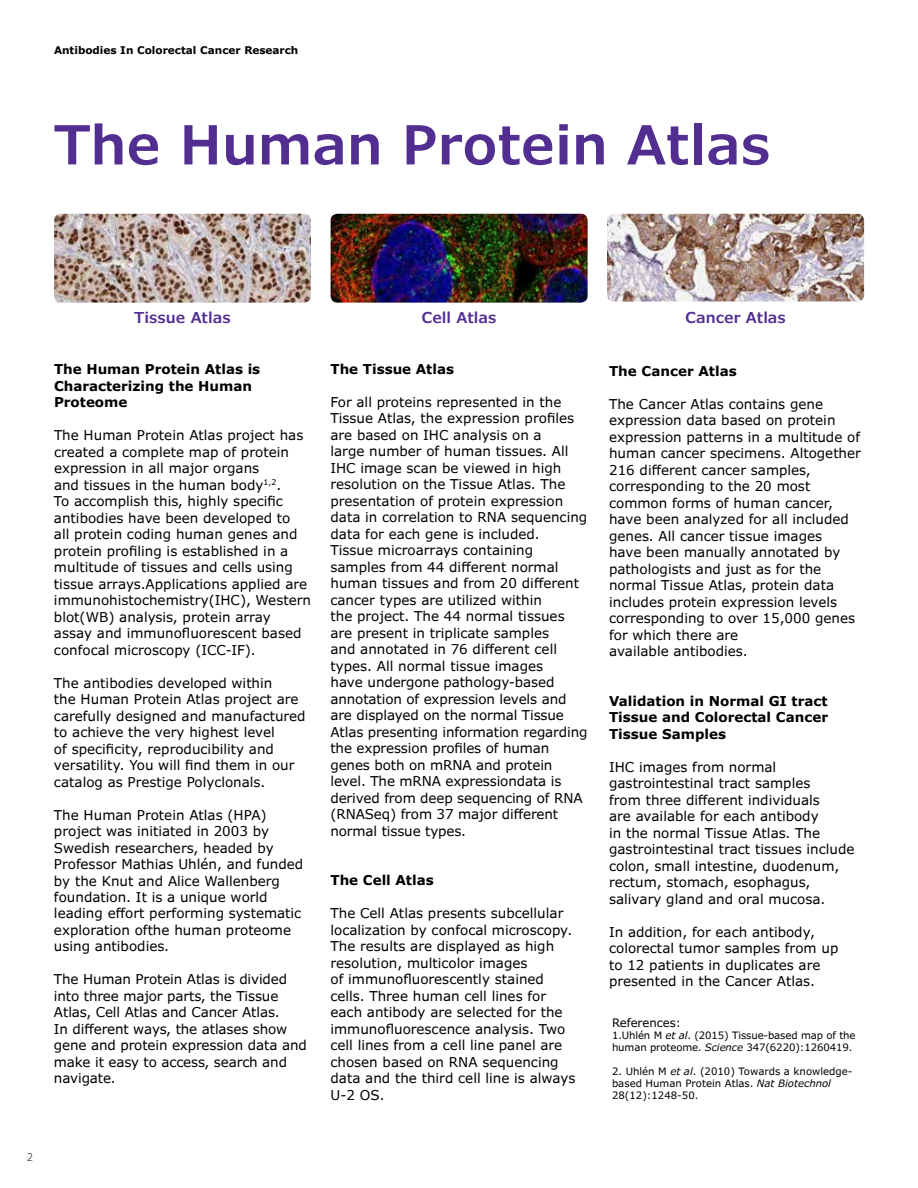
<style>
.page{position:relative;width:918px;height:1188px;background:#fff}
.page>*{position:absolute;margin:0;border:0;box-sizing:border-box;transform-origin:0 0}
.t1{font:600 54px "Verdana Pro";color:#522e91}
.t2{font:600 15px "Verdana Pro";color:#522e91}
.t3{font:13.5px/16.5px "Verdana Pro";color:#000}
.t4{font:700 13.5px/16.5px "Verdana Pro";color:#000}
.t5{font:11.7px "Verdana Pro";color:#000}
.t6{font:700 10.5px "Verdana Pro";color:#000}
.t7{font:300 10.5px "Verdana Pro";color:#000}
.t8{font:10.2px/12px "Verdana Pro";letter-spacing:-.005em;color:#000}
.s1{font-style:italic}
</style>
<div class="page">
<img style="left:54px;top:214px;width:257px;height:89px">
<img style="left:331px;top:214px;width:257px;height:89px">
<img style="left:607px;top:214px;width:257px;height:88px">
<p class="t6" style="left:54px;top:43px;width:246px">Antibodies In Colorectal Cancer Research</p>
<h1 class="t1" style="left:54px;top:110px;width:719px">The Human Protein Atlas</h1>
<p class="t7" style="left:27px;top:1150px;width:7px">2</p>
<p class="t2" style="left:134px;top:308px;width:98px">Tissue Atlas</p>
<p class="t2" style="left:422px;top:308px;width:76px">Cell Atlas</p>
<p class="t2" style="left:685px;top:308px;width:102px">Cancer Atlas</p>
<p class="t4" style="left:54px;top:361px;width:208px">The Human Protein Atlas is<br>Characterizing the Human<br>Proteome</p>
<p class="t3" style="left:54px;top:427px;width:259px">The Human Protein Atlas project has created a complete map of protein expression in all major organs<br>and tissues in the human body<sup>1,2</sup>.<br>To accomplish this, highly specific antibodies have been developed to<br>all protein coding human genes and protein profiling is established in a multitude of tissues and cells using tissue arrays.Applications applied are immunohistochemistry(IHC), Western blot(WB) analysis, protein array assay and immunofluorescent based confocal microscopy (ICC-IF).</p>
<p class="t3" style="left:54px;top:675px;width:253px">The antibodies developed within<br>the Human Protein Atlas project are carefully designed and manufactured to achieve the very highest level<br>of specificity, reproducibility and versatility. You will find them in our catalog as Prestige Polyclonals.</p>
<p class="t3" style="left:54px;top:807px;width:251px">The Human Protein Atlas (HPA) project was initiated in 2003 by<br>Swedish researchers, headed by<br>Professor Mathias Uhlén, and funded by the Knut and Alice Wallenberg foundation. It is a unique world leading effort performing systematic exploration ofthe human proteome using antibodies.</p>
<p class="t3" style="left:54px;top:972px;width:254px">The Human Protein Atlas is divided into three major parts, the Tissue<br>Atlas, Cell Atlas and Cancer Atlas.<br>In different ways, the atlases show gene and protein expression data and make it easy to access, search and navigate.</p>
<p class="t4" style="left:330px;top:361px;width:125px">The Tissue Atlas</p>
<p class="t3" style="left:330px;top:394px;width:259px">For all proteins represented in the Tissue Atlas, the expression profiles are based on IHC analysis on a<br>large number of human tissues. All IHC image scan be viewed in high resolution on the Tissue Atlas. The presentation of protein expression data in correlation to RNA sequencing data for each gene is included.<br>Tissue microarrays containing samples from 44 different normal human tissues and from 20 different cancer types are utilized within<br>the project. The 44 normal tissues are present in triplicate samples<br>and annotated in 76 different cell types. All normal tissue images<br>have undergone pathology-based annotation of expression levels and are displayed on the normal Tissue Atlas presenting information regarding the expression profiles of human genes both on mRNA and protein level. The mRNA expressiondata is derived from deep sequencing of RNA (RNASeq) from 37 major different normal tissue types.</p>
<p class="t4" style="left:330px;top:872px;width:105px">The Cell Atlas</p>
<p class="t3" style="left:330px;top:905px;width:246px">The Cell Atlas presents subcellular localization by confocal microscopy.<br>The results are displayed as high resolution, multicolor images<br>of immunofluorescently stained cells. Three human cell lines for each antibody are selected for the immunofluorescence analysis. Two cell lines from a cell line panel are chosen based on RNA sequencing data and the third cell line is always<br>U-2 OS.</p>
<p class="t4" style="left:609px;top:363px;width:129px">The Cancer Atlas</p>
<p class="t3" style="left:609px;top:396px;width:253px">The Cancer Atlas contains gene expression data based on protein expression patterns in a multitude of human cancer specimens. Altogether<br>216 different cancer samples, corresponding to the 20 most common forms of human cancer, have been analyzed for all included genes. All cancer tissue images<br>have been manually annotated by pathologists and just as for the normal Tissue Atlas, protein data includes protein expression levels corresponding to over 15,000 genes for which there are<br>available antibodies.</p>
<p class="t4" style="left:609px;top:693px;width:221px;text-align:justify">Validation in Normal GI tract Tissue and Colorectal Cancer Tissue Samples</p>
<p class="t3" style="left:609px;top:759px;width:247px">IHC images from normal gastrointestinal tract samples<br>from three different individuals<br>are available for each antibody<br>in the normal Tissue Atlas. The gastrointestinal tract tissues include colon, small intestine, duodenum, rectum, stomach, esophagus, salivary gland and oral mucosa.</p>
<p class="t3" style="left:609px;top:924px;width:231px">In addition, for each antibody, colorectal tumor samples from up to 12 patients in duplicates are presented in the Cancer Atlas.</p>
<p class="t5" style="left:612px;top:1016px;width:71px">References:</p>
<p class="t8" style="left:612px;top:1030px;width:245px">1.Uhlén M <span class="s1">et al</span>. (2015) Tissue-based map of the human proteome. <span class="s1">Science</span> 347(6220):1260419.</p>
<p class="t8" style="left:612px;top:1066px;width:242px">2. Uhlén M <span class="s1">et al</span>. (2010) Towards a knowledge&shy;based Human Protein Atlas. <span class="s1">Nat Biotechnol<br></span>28(12):1248-50.</p>
</div>
